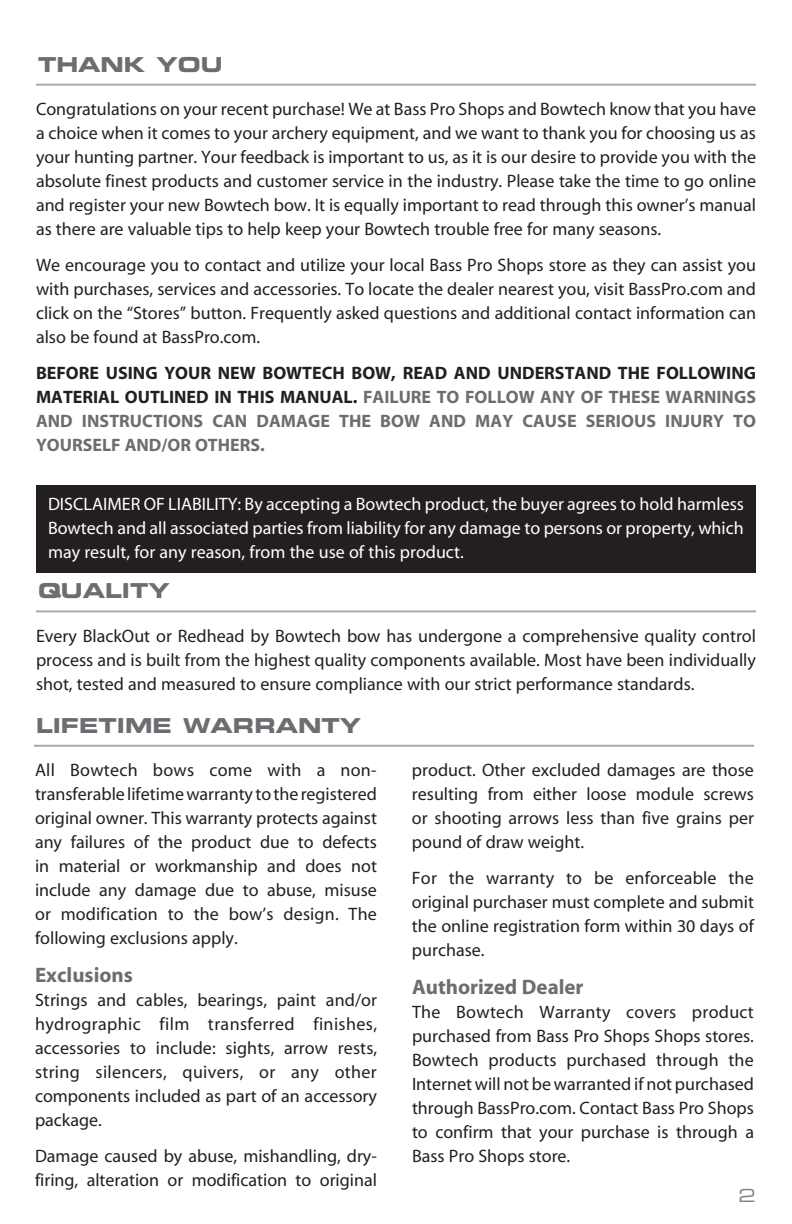
<style>
.page{position:relative;width:792px;height:1224px;background:#fff}
.page>*{position:absolute;margin:0;border:0;box-sizing:border-box;transform-origin:0 0}
.t1{font:700 21px "Myriad";color:#6c6d70}
.t2{font:20.6px "Eurostile Bold Extended Two";color:#6c6d70}
.t3{font:18px/24px "Myriad";color:#231f20;text-align:justify}
.t4{font:18px/24px "Myriad";color:#fff;text-align:justify}
.t5{font:700 18px/24px "Myriad";color:#6c6d70;text-align:justify}
.t6{font:18px "Eurostile Extended Two";color:#808285}
.s1{color:#231f20}
</style>
<div class="page">
<hr style="left:36px;top:84px;width:720px;height:2px;background:#a8a9ad">
<hr style="left:36px;top:610px;width:720px;height:2px;background:#a8a9ad">
<div style="left:36px;top:485px;width:720px;height:88px;background:#231f20"></div>
<hr style="left:34px;top:745px;width:720px;height:2px;background:#a8a9ad">
<p class="t2" style="left:38px;top:50px;width:186px">THANK YOU</p>
<p class="t3" style="left:36px;top:97px;width:722px">Congratulations on your recent purchase! We at Bass Pro Shops and Bowtech know that you have a choice when it comes to your archery equipment, and we want to thank you for choosing us as your hunting partner. Your feedback is important to us, as it is our desire to provide you with the absolute finest products and customer service in the industry. Please take the time to go online and register your new Bowtech bow. It is equally important to read through this owner’s manual as there are valuable tips to help keep your Bowtech trouble free for many seasons.</p>
<p class="t3" style="left:36px;top:253px;width:722px">We encourage you to contact and utilize your local Bass Pro Shops store as they can assist you with purchases, services and accessories. To locate the dealer nearest you, visit BassPro.com and click on the “Stores” button. Frequently asked questions and additional contact information can also be found at BassPro.com.</p>
<p class="t5" style="left:36px;top:361px;width:722px"><span class="s1">BEFORE USING YOUR NEW BOWTECH BOW, READ AND UNDERSTAND THE FOLLOWING MATERIAL OUTLINED IN THIS MANUAL.</span> FAILURE TO FOLLOW ANY OF THESE WARNINGS AND INSTRUCTIONS CAN DAMAGE THE BOW AND MAY CAUSE SERIOUS INJURY TO YOURSELF AND/OR OTHERS.</p>
<p class="t4" style="left:48px;top:493px;width:698px">DISCLAIMER OF LIABILITY: By accepting a Bowtech product, the buyer agrees to hold harmless Bowtech and all associated parties from liability for any damage to persons or property, which may result, for any reason, from the use of this product.</p>
<p class="t2" style="left:38px;top:576px;width:133px">QUALITY</p>
<p class="t3" style="left:36px;top:625px;width:722px">Every BlackOut or Redhead by Bowtech bow has undergone a comprehensive quality control process and is built from the highest quality components available. Most have been individually shot, tested and measured to ensure compliance with our strict performance standards.</p>
<p class="t2" style="left:36px;top:711px;width:263px">LI FETI ME WARRANTY</p>
<p class="t3" style="left:35px;top:759px;width:344px">All Bowtech bows come with a non&shy;transferable lifetime warranty to the registered original owner. This warranty protects against any failures of the product due to defects in material or workmanship and does not include any damage due to abuse, misuse or modification to the bow’s design. The following exclusions apply.</p>
<p class="t1" style="left:35px;top:964px;width:99px">Exclusions</p>
<p class="t3" style="left:35px;top:989px;width:344px">Strings and cables, bearings, paint and/or hydrographic film transferred finishes, accessories to include: sights, arrow rests, string silencers, quivers, or any other components included as part of an accessory package.</p>
<p class="t3" style="left:35px;top:1145px;width:343px">Damage caused by abuse, mishandling, dry&shy;firing, alteration or modification to original</p>
<p class="t3" style="left:412px;top:759px;width:344px">product. Other excluded damages are those resulting from either loose module screws or shooting arrows less than five grains per pound of draw weight.</p>
<p class="t3" style="left:412px;top:866px;width:344px">For the warranty to be enforceable the original purchaser must complete and submit the online registration form within 30 days of purchase.</p>
<p class="t1" style="left:412px;top:976px;width:173px">Authorized Dealer</p>
<p class="t3" style="left:412px;top:1001px;width:344px">The Bowtech Warranty covers product purchased from Bass Pro Shops Shops stores.<br>Bowtech products purchased through the Internet will not be warranted if not purchased through BassPro.com. Contact Bass Pro Shops to confirm that your purchase is through a Bass Pro Shops store.</p>
<p class="t6" style="left:739px;top:1183px;width:19px">2</p>
</div>
